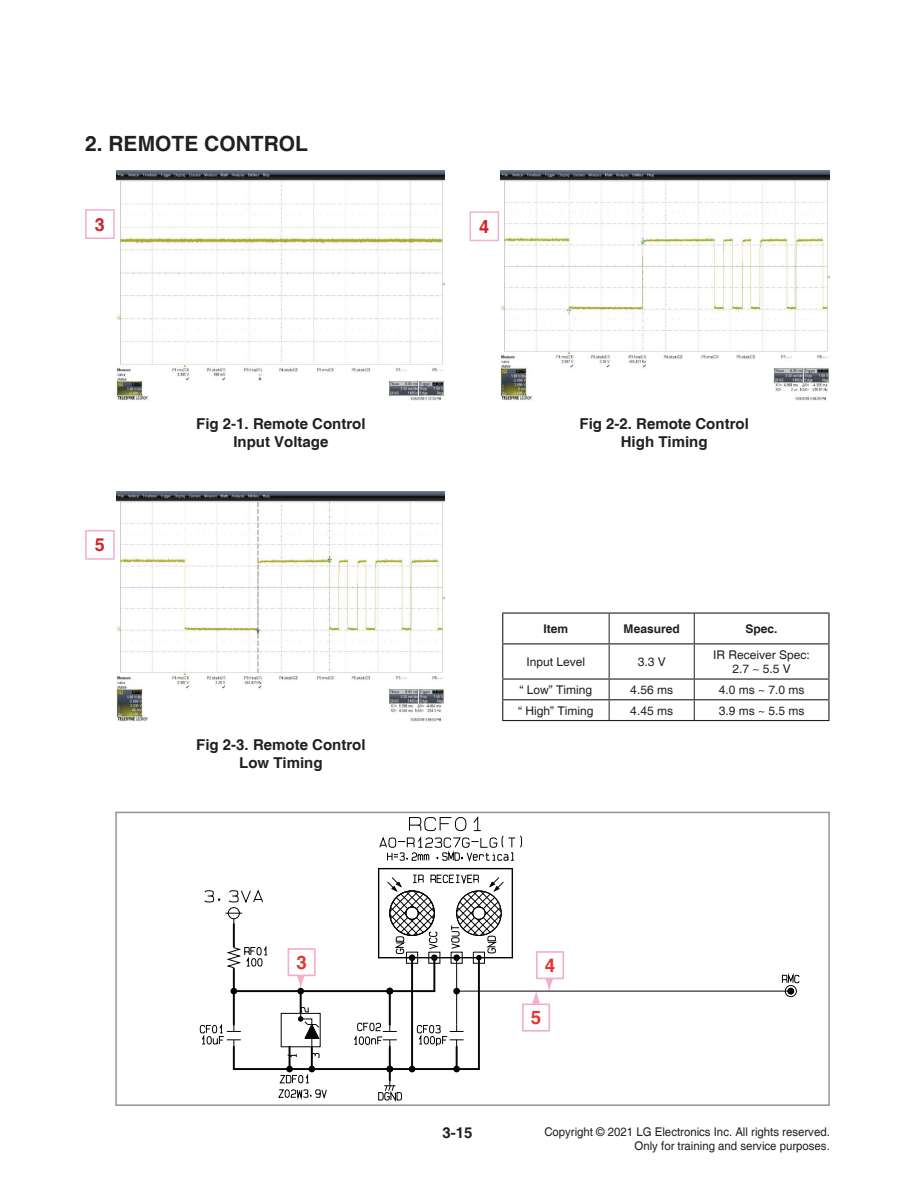
<style>
.page{position:relative;width:915px;height:1191px;background:#fff}
.page>*{position:absolute;margin:0;border:0;box-sizing:border-box;transform-origin:0 0}
.t1{font:700 21px "Helvetica";color:#231f20}
.t2{font:700 18.75px "Helvetica";color:#e8342e}
.t3{font:700 18px "Helvetica";color:#d1232a}
.t4{font:700 15px/18px "Helvetica";color:#231f20;text-align:center}
.t5{font:12px/14.4px "Helvetica";color:#231f20;text-align:center}
.t6{font:12px/14.4px "Helvetica";color:#231f20;text-align:right;scale:.95 1}
.t7{font:700 12px "Helvetica";color:#231f20}
</style>
<div class="page">
<svg style="left:379px;top:816px;width:143px;height:45px"></svg>
<svg style="left:199px;top:868px;width:600px;height:232px"></svg>
<div style="left:115px;top:811px;width:714px;height:295px;border:2px solid #939598"></div>
<img style="left:500px;top:171px;width:328px;height:229px">
<img style="left:116px;top:171px;width:328px;height:229px">
<div style="left:85px;top:209px;width:30px;height:30px;border:2px solid #f5adce"></div>
<img style="left:116px;top:491px;width:328px;height:230px">
<div style="left:85px;top:530px;width:30px;height:30px;border:2px solid #f5adce"></div>
<div style="left:469px;top:211px;width:30px;height:30px;border:2px solid #f5adce"></div>
<hr style="left:608px;top:613px;width:1px;height:30px;background:#231f20">
<hr style="left:693px;top:613px;width:1px;height:30px;background:#231f20">
<hr style="left:608px;top:644px;width:1px;height:34px;background:#231f20">
<hr style="left:693px;top:644px;width:1px;height:34px;background:#231f20">
<svg style="left:608px;top:679px;width:1px;height:41px"></svg>
<svg style="left:693px;top:679px;width:1px;height:41px"></svg>
<hr style="left:502px;top:612px;width:107px;height:1px;background:#231f20">
<hr style="left:502px;top:613px;width:1px;height:30px;background:#231f20">
<hr style="left:609px;top:612px;width:220px;height:1px;background:#231f20">
<hr style="left:828px;top:613px;width:1px;height:30px;background:#231f20">
<hr style="left:502px;top:643px;width:107px;height:1px;background:#231f20">
<hr style="left:502px;top:644px;width:1px;height:34px;background:#231f20">
<hr style="left:609px;top:643px;width:220px;height:1px;background:#231f20">
<hr style="left:828px;top:644px;width:1px;height:34px;background:#231f20">
<hr style="left:502px;top:678px;width:107px;height:1px;background:#231f20">
<hr style="left:609px;top:678px;width:220px;height:1px;background:#231f20">
<hr style="left:502px;top:699px;width:107px;height:1px;background:#231f20">
<svg style="left:502px;top:679px;width:1px;height:41px"></svg>
<hr style="left:609px;top:699px;width:220px;height:1px;background:#231f20">
<svg style="left:828px;top:679px;width:1px;height:41px"></svg>
<hr style="left:502px;top:720px;width:327px;height:1px;background:#231f20">
<h1 class="t1" style="left:85px;top:132px;width:224px">2. REMOTE CONTROL</h1>
<p class="t3" style="left:95px;top:214px;width:12px">3</p>
<p class="t3" style="left:95px;top:534px;width:12px">5</p>
<p class="t4" style="left:196px;top:414px;width:171px">Fig 2-1. Remote Control<br>Input Voltage</p>
<p class="t4" style="left:196px;top:735px;width:171px">Fig 2-3. Remote Control<br>Low Timing</p>
<p class="t3" style="left:479px;top:216px;width:12px">4</p>
<p class="t4" style="left:579px;top:414px;width:171px">Fig 2-2. Remote Control<br>High Timing</p>
<p class="t7" style="left:543px;top:621px;width:26px">Item</p>
<p class="t7" style="left:623px;top:621px;width:58px">Measured</p>
<p class="t7" style="left:745px;top:621px;width:34px">Spec.</p>
<p class="t5" style="left:526px;top:654px;width:60px">Input Level</p>
<p class="t5" style="left:637px;top:654px;width:30px">3.3 V</p>
<p class="t5" style="left:713px;top:647px;width:98px">IR Receiver Spec:<br>2.7 ~ 5.5 V</p>
<p class="t5" style="left:519px;top:682px;width:74px">“ Low” Timing</p>
<p class="t5" style="left:630px;top:682px;width:44px">4.56 ms</p>
<p class="t5" style="left:718px;top:682px;width:87px">4.0 ms ~ 7.0 ms</p>
<p class="t5" style="left:518px;top:703px;width:77px">“ High” Timing</p>
<p class="t5" style="left:630px;top:703px;width:44px">4.45 ms</p>
<p class="t5" style="left:718px;top:703px;width:87px">3.9 ms ~ 5.5 ms</p>
<p class="t2" style="left:296px;top:955px;width:12px">3</p>
<p class="t2" style="left:544px;top:958px;width:12px">4</p>
<p class="t2" style="left:530px;top:1011px;width:12px">5</p>
<p class="t4" style="left:442px;top:1123px;width:32px">3-15</p>
<p class="t6" style="left:544px;top:1124px;width:302px">Copyright © 2021 LG Electronics Inc. All rights reserved.<br>Only for training and service purposes.</p>
</div>
